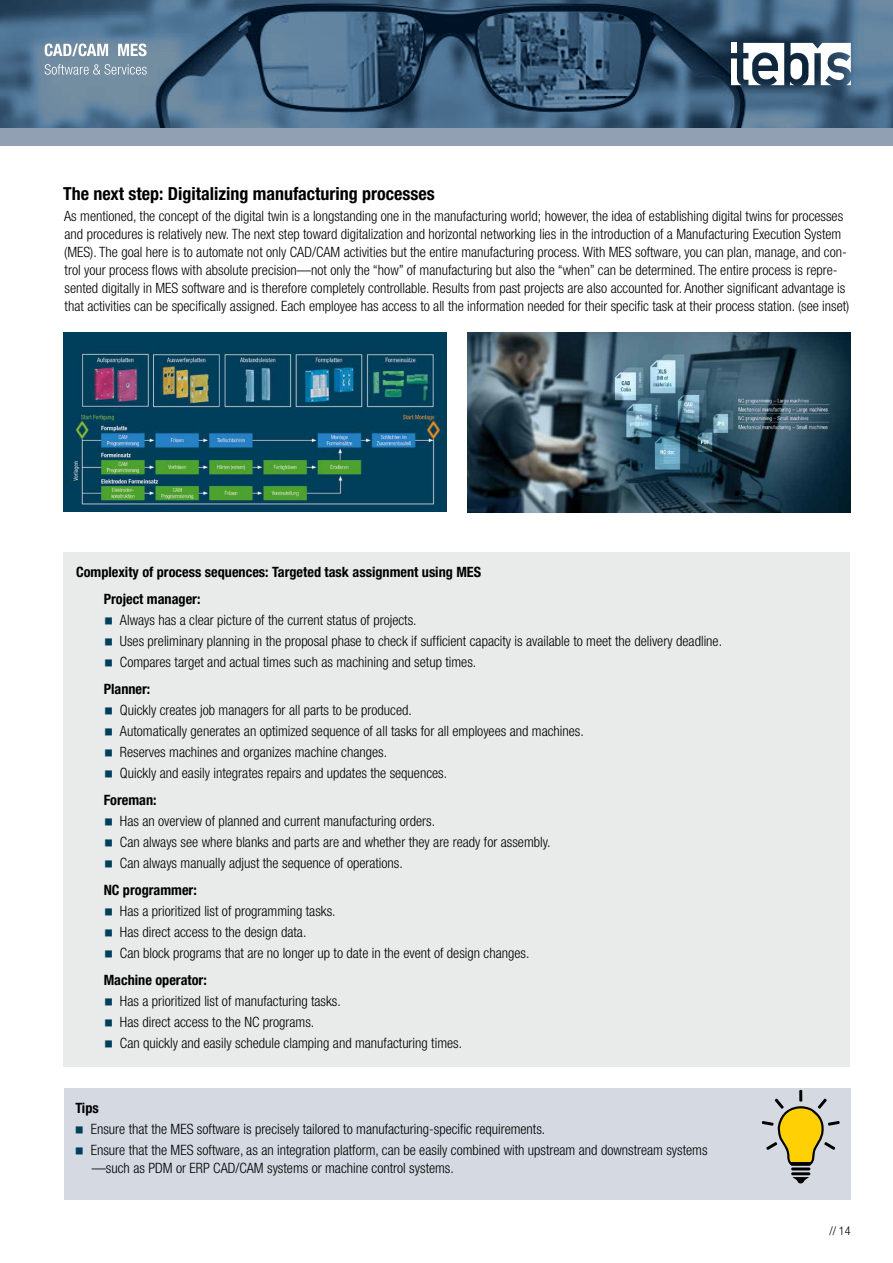
<style>
.page{position:relative;width:893px;height:1263px;background:#fff}
.page>*{position:absolute;margin:0;border:0;box-sizing:border-box;transform-origin:0 0}
.t1{font:700 condensed 18px "Helvetica Neue LT Std";color:#000}
.t2{font:300 condensed 14.25px/18px "Helvetica Neue LT Std";color:#000}
.t3{font:700 condensed 14.25px/27px "Helvetica Neue LT Std";color:#000}
.t4{font:300 condensed 12px "Helvetica Neue LT Std";color:#000}
.s1{font-family:"Minion Pro";font-weight:700;font-size:24px;color:#003f5b}
.s2{font-weight:700}
</style>
<div class="page">
<div style="left:64px;top:552px;width:786px;height:514px;background:#e9eaea"></div>
<img style="left:64px;top:333px;width:382px;height:178px">
<img style="left:468px;top:333px;width:382px;height:179px">
<svg style="left:0;top:0;width:893px;height:129px;background:#43637e"></svg>
<div style="left:0;top:129px;width:893px;height:17px;background:#92a0b3"></div>
<svg style="left:731px;top:43px;width:53px;height:42px"></svg>
<svg style="left:790px;top:43px;width:61px;height:42px"></svg>
<svg style="left:45px;top:44px;width:63px;height:12px"></svg>
<svg style="left:118px;top:44px;width:29px;height:12px"></svg>
<svg style="left:45px;top:64px;width:102px;height:11px"></svg>
<div style="left:64px;top:1088px;width:786px;height:111px;background:#d4d9e2"></div>
<hr style="left:791px;top:1167px;width:19px;height:3px;background:#010202">
<hr style="left:791px;top:1172px;width:19px;height:3px;background:#010202">
<svg style="left:792px;top:1177px;width:17px;height:6px"></svg>
<svg style="left:762px;top:1090px;width:78px;height:76px"></svg>
<p class="t1" style="left:63px;top:183px;width:373px">The next step: Digitalizing manufacturing processes</p>
<p class="t2" style="left:64px;top:207px;width:787px">As mentioned, the concept of the digital twin is a longstanding one in the manufacturing world; however, the idea of establishing digital twins for processes and procedures is relatively new. The next step toward digitalization and horizontal networking lies in the introduction of a Manufacturing Execution System (MES). The goal here is to automate not only CAD/CAM activities but the entire manufacturing process. With MES software, you can plan, manage, and con&shy;trol your process flows with absolute precision—not only the “how” of manufacturing but also the “when” can be determined. The entire process is repre&shy;sented digitally in MES software and is therefore completely controllable. Results from past projects are also accounted for. Another significant advantage is that activities can be specifically assigned. Each employee has access to all the information needed for their specific task at their process station. (see inset)</p>
<p class="t3" style="left:104px;top:558px;width:379px;text-indent:-28px">Complexity of process sequences: Targeted task assignment using MES<br>Project manager:</p>
<p class="t2" style="left:104px;top:611px;width:314px"><span class="s1">■</span> Always has a clear picture of the current status of projects.</p>
<p class="t2" style="left:104px;top:632px;width:620px"><span class="s1">■</span> Uses preliminary planning in the proposal phase to check if sufficient capacity is available to meet the delivery deadline.</p>
<p class="t2" style="left:104px;top:649px;width:374px;line-height:27px"><span class="s1">■</span> Compares target and actual times such as machining and setup times.<br><span class="s2">Planner:</span></p>
<p class="t2" style="left:104px;top:701px;width:310px"><span class="s1">■</span> Quickly creates job managers for all parts to be produced.</p>
<p class="t2" style="left:104px;top:722px;width:482px"><span class="s1">■</span> Automatically generates an optimized sequence of all tasks for all employees and machines.</p>
<p class="t2" style="left:104px;top:743px;width:285px"><span class="s1">■</span> Reserves machines and organizes machine changes.</p>
<p class="t2" style="left:104px;top:760px;width:345px;line-height:27px"><span class="s1">■</span> Quickly and easily integrates repairs and updates the sequences.<br><span class="s2">Foreman:</span></p>
<p class="t2" style="left:104px;top:812px;width:333px"><span class="s1">■</span> Has an overview of planned and current manufacturing orders.</p>
<p class="t2" style="left:104px;top:833px;width:448px"><span class="s1">■</span> Can always see where blanks and parts are and whether they are ready for assembly.</p>
<p class="t2" style="left:104px;top:850px;width:301px;line-height:27px"><span class="s1">■</span> Can always manually adjust the sequence of operations.<br><span class="s2">NC programmer:</span></p>
<p class="t2" style="left:104px;top:902px;width:233px"><span class="s1">■</span> Has a prioritized list of programming tasks.</p>
<p class="t2" style="left:104px;top:923px;width:204px"><span class="s1">■</span> Has direct access to the design data.</p>
<p class="t2" style="left:104px;top:940px;width:427px;line-height:27px"><span class="s1">■</span> Can block programs that are no longer up to date in the event of design changes.<br><span class="s2">Machine operator:</span></p>
<p class="t2" style="left:104px;top:992px;width:239px"><span class="s1">■</span> Has a prioritized list of manufacturing tasks.</p>
<p class="t2" style="left:104px;top:1013px;width:212px"><span class="s1">■</span> Has direct access to the NC programs.</p>
<p class="t2" style="left:104px;top:1034px;width:360px"><span class="s1">■</span> Can quickly and easily schedule clamping and manufacturing times.</p>
<p class="t3" style="left:75px;top:1094px;width:25px">Tips</p>
<p class="t2" style="left:74px;top:1120px;width:472px"><span class="s1">■</span> Ensure that the MES software is precisely tailored to manufacturing-specific requirements.</p>
<p class="t2" style="left:92px;top:1141px;width:617px;text-indent:-17px"><span class="s1">■</span> Ensure that the MES software, as an integration platform, can be easily combined with upstream and downstream systems —such as PDM or ERP CAD/CAM systems or machine control systems.</p>
<p class="t4" style="left:829px;top:1224px;width:23px">// 14</p>
</div>
